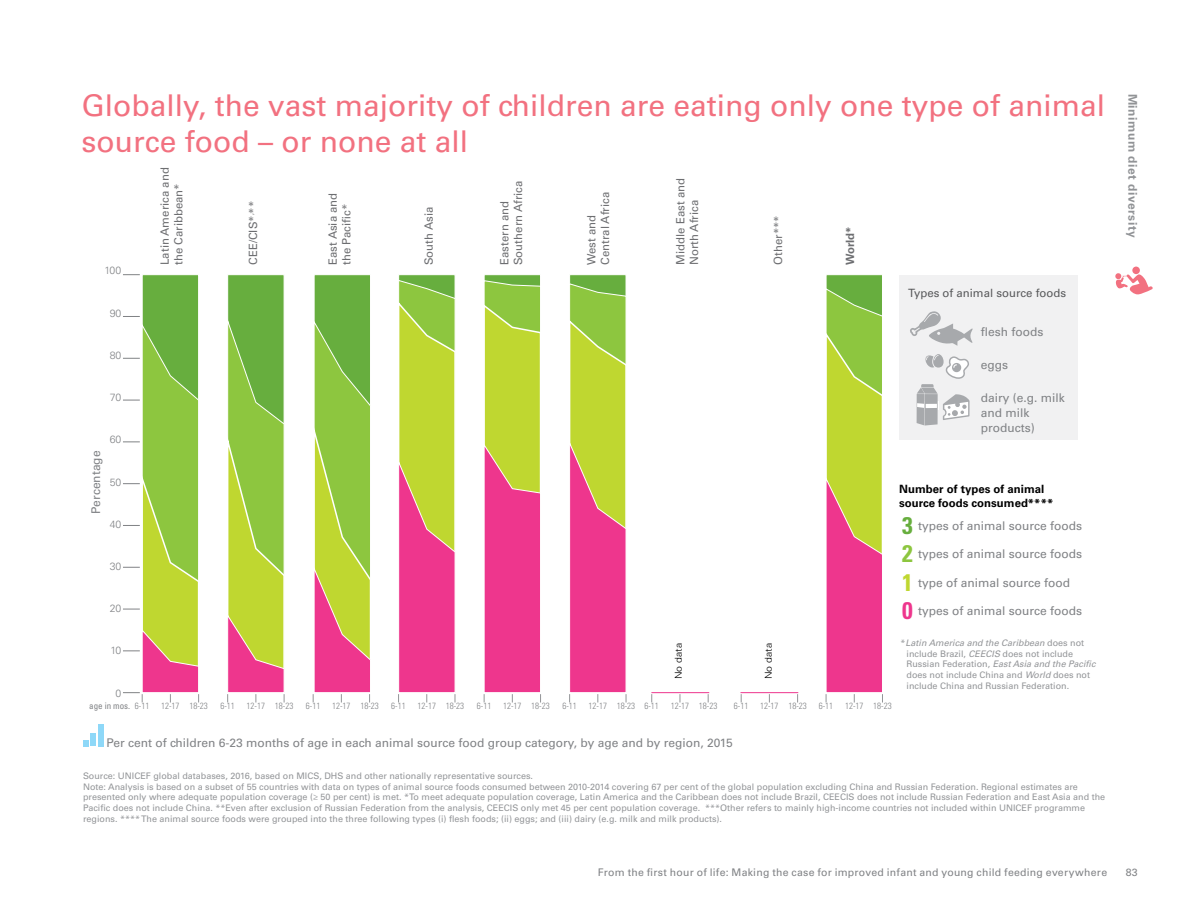
<style>
.page{position:relative;width:1188px;height:918px;background:#fff}
.page>*{position:absolute;margin:0;border:0;box-sizing:border-box;transform-origin:0 0}
.t1{font:30px/36px "Univers LT Std";color:#f27180}
.t2{font:700 condensed 24px "Univers LT Std";color:#67ae3e}
.t3{font:700 condensed 24px "Univers LT Std";color:#8dc63f}
.t4{font:700 condensed 24px "Univers LT Std";color:#bfd730}
.t5{font:700 condensed 24px "Univers LT Std";color:#ee368d}
.t6{font:12px/15px "Univers LT Std";color:#808285}
.t7{font:700 12px "Univers LT Std";letter-spacing:.05em;color:#919396}
.t8{font:11.4px/13.6px "Univers LT Std";color:#6d6e71}
.t9{font:700 11.4px/13.6px "Univers LT Std";color:#000}
.t10{font:11.4px "Univers LT Std";color:#58595b}
.t11{font:700 11.4px "Univers LT Std";letter-spacing:-.02em;color:#6d6e71}
.t12{font:10.5px "Univers LT Std";letter-spacing:.02em;color:#808285}
.t13{font:300 10.5px "Univers LT Std";color:#808285}
.t14{font:300 9.45px "Univers LT Std";color:#000;scale:1.11 1}
.t15{font:9px/10.8px "Univers LT Std";color:#939598}
.t16{font:300 condensed 9px "Univers LT Std";color:#808285}
.t17{font:condensed 9px "Univers LT Std";color:#808285}
.s1{font-style:italic}
</style>
<div class="page">
<div style="left:1132px;top:267px;width:8px;height:7px;background:#f27180;border-radius:50%"></div>
<svg style="left:1115px;top:273px;width:38px;height:22px"></svg>
<div style="left:899px;top:276px;width:179px;height:164px;background:#f1f1f2"></div>
<div style="left:98px;top:724px;width:5px;height:22px;background:#8ed8f8"></div>
<div style="left:91px;top:734px;width:5px;height:12px;background:#8ed8f8"></div>
<svg style="left:83px;top:740px;width:6px;height:6px"></svg>
<hr style="left:740px;top:692px;width:58px;height:1px;background:#ee368d">
<hr style="left:651px;top:692px;width:58px;height:1px;background:#ee368d">
<svg style="left:123px;top:274px;width:77px;height:429px"></svg>
<svg style="left:227px;top:274px;width:58px;height:429px;background:#a3bc53"></svg>
<svg style="left:398px;top:274px;width:58px;height:429px;background:#cf9967"></svg>
<svg style="left:483px;top:274px;width:58px;height:429px;background:#d48a6d"></svg>
<svg style="left:569px;top:274px;width:58px;height:429px;background:#cf916c"></svg>
<svg style="left:825px;top:274px;width:58px;height:429px;background:#c89965"></svg>
<svg style="left:910px;top:311px;width:63px;height:35px"></svg>
<svg style="left:917px;top:354px;width:53px;height:71px"></svg>
<svg style="left:313px;top:274px;width:57px;height:429px;background:#a9b559"></svg>
<h1 class="t1" style="left:81px;top:88px;width:1025px">Globally, the vast majority of children are eating only one type of animal source food – or none at all</h1>
<p class="t13" style="left:105px;top:264px;width:18px">100</p>
<p class="t13" style="left:110px;top:307px;width:13px">90</p>
<p class="t13" style="left:110px;top:349px;width:13px">80</p>
<p class="t13" style="left:110px;top:391px;width:13px">70</p>
<p class="t13" style="left:110px;top:433px;width:13px">60</p>
<h3 class="t6" style="left:88px;top:514px;width:64px;rotate:-90deg">Percentage</h3>
<p class="t13" style="left:110px;top:476px;width:13px">50</p>
<p class="t13" style="left:110px;top:518px;width:13px">40</p>
<p class="t13" style="left:110px;top:560px;width:13px">30</p>
<p class="t13" style="left:110px;top:602px;width:13px">20</p>
<p class="t13" style="left:111px;top:644px;width:12px">10</p>
<p class="t13" style="left:116px;top:687px;width:7px">0</p>
<p class="t8" style="left:158px;top:265px;width:99px;rotate:-90deg">Latin America and the Caribbean*</p>
<p class="t8" style="left:246px;top:265px;width:65px;rotate:-90deg">CEE/CIS*<sup>,</sup>**</p>
<p class="t8" style="left:326px;top:265px;width:74px;rotate:-90deg">East Asia and the Pacific*</p>
<p class="t8" style="left:422px;top:265px;width:60px;rotate:-90deg">South Asia</p>
<p class="t8" style="left:498px;top:265px;width:86px;rotate:-90deg">Eastern and<br>Southern Africa</p>
<p class="t8" style="left:585px;top:265px;width:74px;rotate:-90deg">West and<br>Central Africa</p>
<p class="t8" style="left:674px;top:265px;width:88px;rotate:-90deg">Middle East and<br>North Africa</p>
<p class="t8" style="left:771px;top:265px;width:51px;rotate:-90deg">Other***</p>
<p class="t11" style="left:843px;top:265px;width:40px;rotate:-90deg">World*</p>
<p class="t14" style="left:673px;top:679px;width:34px;rotate:-90deg">No data</p>
<p class="t14" style="left:763px;top:679px;width:34px;rotate:-90deg">No data</p>
<p class="t17" style="left:89px;top:700px;width:42px">age in mos.</p>
<p class="t16" style="left:135px;top:700px;width:16px">6-11</p>
<p class="t16" style="left:161px;top:700px;width:48px">12-17 18-23</p>
<p class="t16" style="left:220px;top:700px;width:16px">6-11</p>
<p class="t16" style="left:247px;top:700px;width:48px">12-17 18-23</p>
<p class="t16" style="left:306px;top:700px;width:16px">6-11</p>
<p class="t16" style="left:332px;top:700px;width:48px">12-17 18-23</p>
<p class="t16" style="left:391px;top:700px;width:16px">6-11</p>
<p class="t16" style="left:418px;top:700px;width:48px">12-17 18-23</p>
<p class="t16" style="left:477px;top:700px;width:16px">6-11</p>
<p class="t16" style="left:503px;top:700px;width:48px">12-17 18-23</p>
<p class="t16" style="left:562px;top:700px;width:16px">6-11</p>
<p class="t16" style="left:589px;top:700px;width:72px">12-17 18-23 6-11</p>
<p class="t16" style="left:671px;top:700px;width:48px">12-17 18-23</p>
<p class="t16" style="left:734px;top:700px;width:16px">6-11</p>
<p class="t16" style="left:760px;top:700px;width:48px">12-17 18-23</p>
<p class="t16" style="left:819px;top:700px;width:16px">6-11</p>
<p class="t16" style="left:845px;top:700px;width:48px">12-17 18-23</p>
<p class="t10" style="left:908px;top:287px;width:159px">Types of animal source foods</p>
<h3 class="t6" style="left:981px;top:324px;width:64px">flesh foods</h3>
<h3 class="t6" style="left:981px;top:357px;width:29px">eggs</h3>
<h3 class="t6" style="left:981px;top:390px;width:86px">dairy (e.g. milk and milk products)</h3>
<p class="t9" style="left:899px;top:482px;width:156px">Number of types of animal source foods consumed****</p>
<h2 class="t2" style="left:902px;top:510px;width:12px">3</h2>
<h2 class="t3" style="left:902px;top:539px;width:12px">2</h2>
<h2 class="t4" style="left:902px;top:567px;width:12px">1</h2>
<h2 class="t5" style="left:902px;top:596px;width:12px">0</h2>
<h3 class="t6" style="left:918px;top:518px;width:166px">types of animal source foods</h3>
<h3 class="t6" style="left:918px;top:546px;width:166px">types of animal source foods</h3>
<h3 class="t6" style="left:918px;top:575px;width:154px">type of animal source food</h3>
<h3 class="t6" style="left:918px;top:603px;width:166px">types of animal source foods</h3>
<p class="t15" style="left:907px;top:637px;width:190px;text-indent:-6px">*<span class="s1">Latin America and the Caribbean</span> does not include Brazil, <span class="s1">CEECIS</span> does not include Russian Federation, <span class="s1">East Asia and the Pacific </span>does not include China and <span class="s1">World</span> does not include China and Russian Federation.</p>
<h3 class="t6" style="left:107px;top:736px;width:628px">Per cent of children 6-23 months of age in each animal source food group category, by age and by region, 2015</h3>
<p class="t15" style="left:83px;top:770px;width:1024px">Source: UNICEF global databases, 2016, based on MICS, DHS and other nationally representative sources.<br>Note: Analysis is based on a subset of 55 countries with data on types of animal source foods consumed between 2010-2014 covering 67 per cent of the global population excluding China and Russian Federation. Regional estimates are presented only where adequate population coverage (≥ 50 per cent) is met. *To meet adequate population coverage, Latin America and the Caribbean does not include Brazil, CEECIS does not include Russian Federation and East Asia and the Pacific does not include China. **Even after exclusion of Russian Federation from the analysis, CEECIS only met 45 per cent population coverage. ***Other refers to mainly high-income countries not included within UNICEF programme regions. **** The animal source foods were grouped into the three following types (i) flesh foods; (ii) eggs; and (iii) dairy (e.g. milk and milk products).</p>
<h3 class="t7" style="left:1140px;top:94px;width:146px;rotate:90deg">Minimum diet diversity</h3>
<p class="t12" style="left:598px;top:866px;width:511px">From the first hour of life: Making the case for improved infant and young child feeding everywhere</p>
<p class="t12" style="left:1126px;top:866px;width:14px">83</p>
</div>
